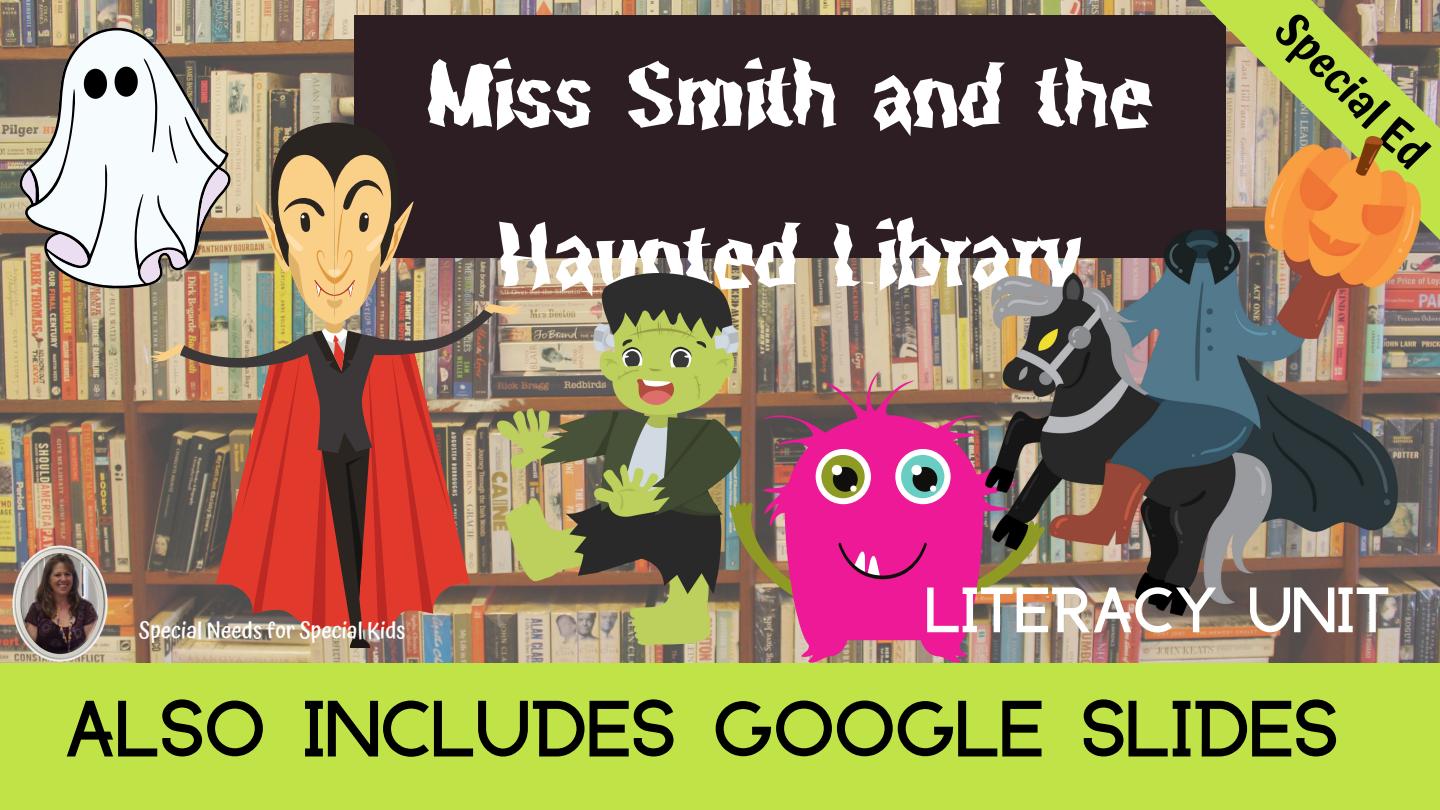
<style>
.page{position:relative;width:1440px;height:810px;background:#fff}
.page>*{position:absolute;margin:0;border:0;box-sizing:border-box;transform-origin:0 0}
.t1{font:700 91.25px/160.2px "Charu Chandan Hard Stroke Unicode";color:#fff;text-align:center}
.t2{font:900 62.5px "Anchorage";color:#000}
.t3{font:900 50.25px "Anchorage";color:#fff}
.t4{font:600 44.5px "Atma";color:#000}
.t5{font:500 22.5px "Atma";color:#fff}
</style>
<div class="page">
<img style="left:0;top:0;width:1440px;height:663px">
<div style="left:0;top:663px;width:1440px;height:147px;background:#c0e448"></div>
<img style="left:11px;top:545px;width:98px;height:118px">
<div style="left:354px;top:15px;width:872px;height:243px;background:#2c1e22"></div>
<img style="left:1172px;top:0;width:268px;height:261px">
<img style="left:524px;top:273px;width:216px;height:371px">
<img style="left:20px;top:28px;width:211px;height:260px">
<img style="left:21px;top:122px;width:503px;height:526px">
<svg style="left:729px;top:502px;width:32px;height:99px;background:#837b4f"></svg>
<svg style="left:761px;top:370px;width:257px;height:293px;background:#c54383"></svg>
<svg style="left:895px;top:449px;width:56px;height:55px"></svg>
<div style="left:901px;top:455px;width:43px;height:43px;background:#6acdc4;border-radius:50%"></div>
<div style="left:913px;top:467px;width:24px;height:25px;background:#100f0d;border-radius:50%"></div>
<div style="left:911px;top:465px;width:11px;height:10px;background:#fff;border-radius:50%"></div>
<div style="left:930px;top:485px;width:6px;height:7px;background:#fff;border-radius:50%"></div>
<div style="left:816px;top:449px;width:55px;height:55px;background:#fff;border-radius:50%"></div>
<div style="left:821px;top:455px;width:44px;height:43px;background:#8e9a24;border-radius:50%"></div>
<div style="left:833px;top:467px;width:25px;height:25px;background:#100f0d;border-radius:50%"></div>
<div style="left:832px;top:465px;width:10px;height:10px;background:#fff;border-radius:50%"></div>
<svg style="left:850px;top:485px;width:7px;height:7px"></svg>
<svg style="left:838px;top:542px;width:89px;height:37px;background:#d52b8f"></svg>
<img style="left:986px;top:137px;width:435px;height:478px">
<p class="t1" style="left:427px;top:15px;width:726px">Miss Smith and the<br>Haunted Library</p>
<p class="t4" style="left:1302px;top:4px;width:197px;rotate:45deg">Special Ed</p>
<p class="t5" style="left:139px;top:617px;width:268px">Special Needs for Special Kids</p>
<p class="t3" style="left:925px;top:588px;width:467px">LITERACY UNIT</p>
<p class="t2" style="left:64px;top:702px;width:1276px">ALSO INCLUDES GOOGLE SLIDES</p>
</div>
